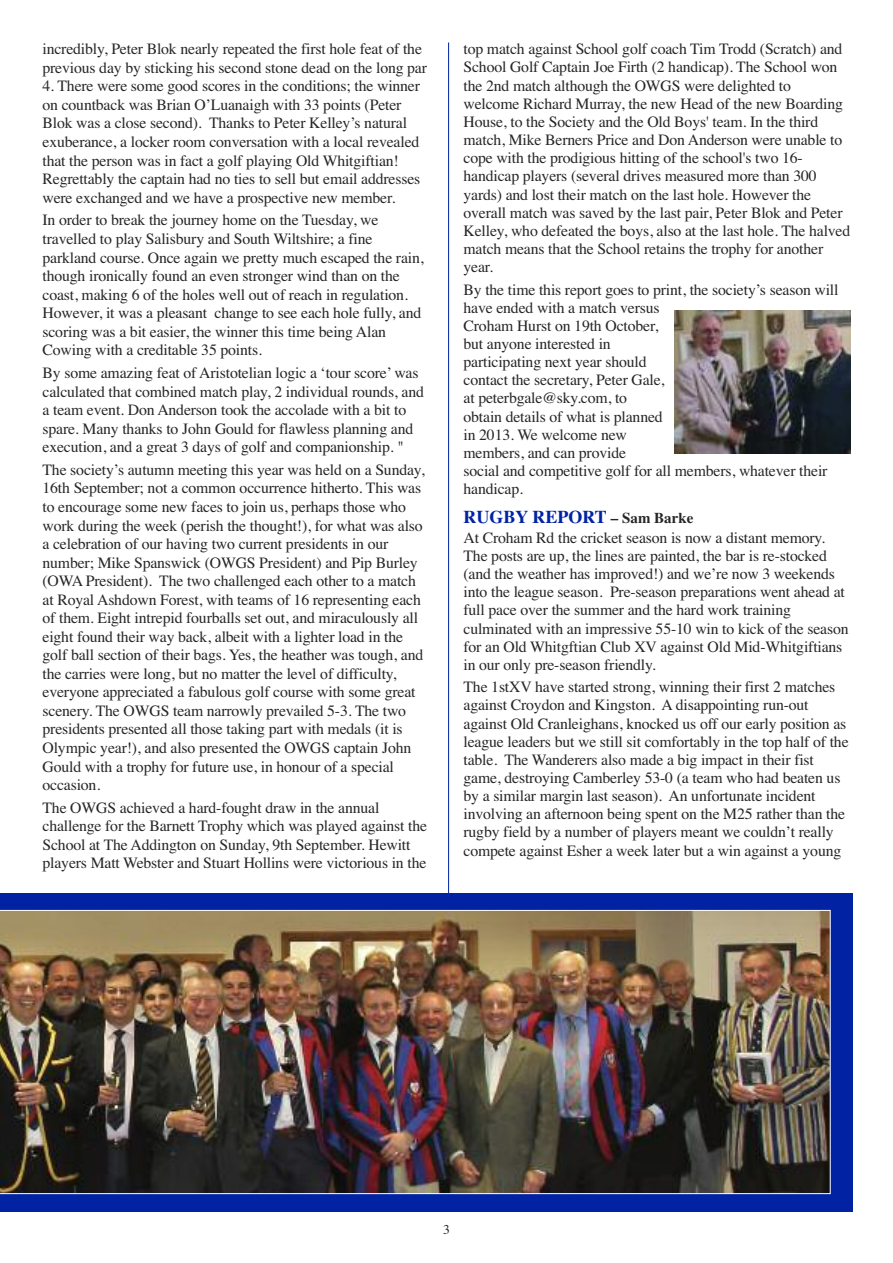
<style>
.page{position:relative;width:893px;height:1263px;background:#fff}
.page>*{position:absolute;margin:0;border:0;box-sizing:border-box;transform-origin:0 0}
.t1{font:18px "Times Bold TT";color:#0022a3}
.t2{font:15.75px/18.1px "Times";letter-spacing:-.01em;color:#272627}
.t3{font:13.5px "Times";color:#272627}
.s1{font-size:15px;color:#272627}
</style>
<div class="page">
<div style="left:0;top:893px;width:853px;height:319px;background:#0022a3"></div>
<hr style="left:448px;top:43px;width:1px;height:1169px;background:#0022a3">
<img style="left:0;top:910px;width:831px;height:284px">
<img style="left:674px;top:310px;width:176px;height:143px">
<p class="t2" style="left:43px;top:40px;width:386px;line-height:18.6px">incredibly, Peter Blok nearly repeated the first hole feat of the previous day by sticking his second stone dead on the long par</p>
<p class="t2" style="left:43px;top:77px;width:379px;line-height:18.6px">4. There were some good scores in the conditions; the winner on countback was Brian O’Luanaigh with 33 points (Peter Blok was a close second). Thanks to Peter Kelley’s natural exuberance, a locker room conversation with a local revealed that the person was in fact a golf playing Old Whitgiftian!<br>Regrettably the captain had no ties to sell but email addresses were exchanged and we have a prospective new member.</p>
<p class="t2" style="left:43px;top:211px;width:383px;line-height:18.6px">In order to break the journey home on the Tuesday, we travelled to play Salisbury and South Wiltshire; a fine parkland course. Once again we pretty much escaped the rain, though ironically found an even stronger wind than on the coast, making 6 of the holes well out of reach in regulation.<br>However, it was a pleasant change to see each hole fully, and scoring was a bit easier, the winner this time being Alan Cowing with a creditable 35 points.</p>
<p class="t2" style="left:43px;top:363px;width:383px;line-height:18.6px">By some amazing feat of Aristotelian logic a ‘tour score’ was calculated that combined match play, 2 individual rounds, and a team event. Don Anderson took the accolade with a bit to spare. Many thanks to John Gould for flawless planning and execution, and a great 3 days of golf and companionship. "</p>
<p class="t2" style="left:43px;top:460px;width:384px;line-height:18.6px">The society’s autumn meeting this year was held on a Sunday, 16th September; not a common occurrence hitherto. This was to encourage some new faces to join us, perhaps those who work during the week (perish the thought!), for what was also a celebration of our having two current presidents in our number; Mike Spanswick (OWGS President) and Pip Burley (OWA President). The two challenged each other to a match at Royal Ashdown Forest, with teams of 16 representing each of them. Eight intrepid fourballs set out, and miraculously all eight found their way back, albeit with a lighter load in the golf ball section of their bags. Yes, the heather was tough, and the carries were long, but no matter the level of difficulty, everyone appreciated a fabulous golf course with some great scenery. The OWGS team narrowly prevailed 5-3. The two presidents presented all those taking part with medals (it is Olympic year!), and also presented the OWGS captain John Gould with a trophy for future use, in honour of a special occasion.</p>
<p class="t2" style="left:43px;top:798px;width:386px;line-height:18.6px">The OWGS achieved a hard-fought draw in the annual challenge for the Barnett Trophy which was played against the School at The Addington on Sunday, 9th September. Hewitt players Matt Webster and Stuart Hollins were victorious in the</p>
<p class="t2" style="left:463px;top:40px;width:388px">top match against School golf coach Tim Trodd (Scratch) and School Golf Captain Joe Firth (2 handicap). The School won the 2nd match although the OWGS were delighted to welcome Richard Murray, the new Head of the new Boarding House, to the Society and the Old Boys' team. In the third match, Mike Berners Price and Don Anderson were unable to cope with the prodigious hitting of the school's two 16- handicap players (several drives measured more than 300 yards) and lost their match on the last hole. However the overall match was saved by the last pair, Peter Blok and Peter Kelley, who defeated the boys, also at the last hole. The halved match means that the School retains the trophy for another year.</p>
<p class="t2" style="left:463px;top:280px;width:377px">By the time this report goes to print, the society’s season will have ended with a match versus<br>Croham Hurst on 19th October,<br>but anyone interested in<br>participating next year should<br>contact the secretary, Peter Gale,<br>at peterbgale@sky.com, to<br>obtain details of what is planned<br>in 2013. We welcome new<br>members, and can provide<br>social and competitive golf for all members, whatever their handicap.</p>
<p class="t1" style="left:463px;top:507px;width:231px">RUGBY REPORT <span class="s1">– Sam Barke</span></p>
<p class="t2" style="left:463px;top:528px;width:387px">At Croham Rd the cricket season is now a distant memory.<br>The posts are up, the lines are painted, the bar is re-stocked (and the weather has improved!) and we’re now 3 weekends into the league season. Pre-season preparations went ahead at full pace over the summer and the hard work training culminated with an impressive 55-10 win to kick of the season for an Old Whitgftian Club XV against Old Mid-Whitgiftians in our only pre-season friendly.</p>
<p class="t2" style="left:463px;top:678px;width:387px">The 1stXV have started strong, winning their first 2 matches against Croydon and Kingston. A disappointing run-out against Old Cranleighans, knocked us off our early position as league leaders but we still sit comfortably in the top half of the table. The Wanderers also made a big impact in their fist game, destroying Camberley 53-0 (a team who had beaten us by a similar margin last season). An unfortunate incident involving an afternoon being spent on the M25 rather than the rugby field by a number of players meant we couldn’t really compete against Esher a week later but a win against a young</p>
<p class="t3" style="left:443px;top:1221px;width:8px">3</p>
</div>
